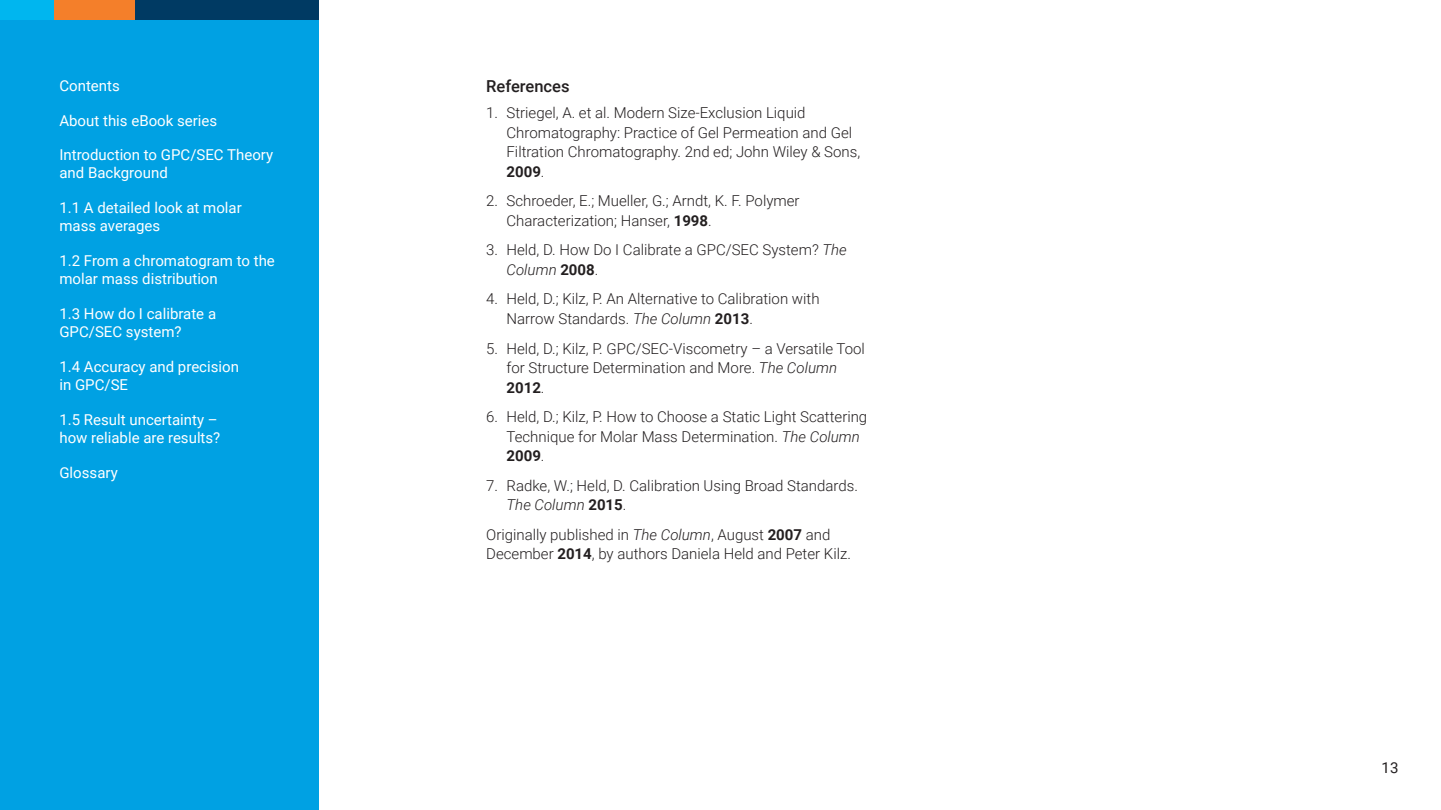
<style>
.page{position:relative;width:1441px;height:810px;background:#fff}
.page>*{position:absolute;margin:0;border:0;box-sizing:border-box;transform-origin:0 0}
.Header_2{font:500 16.5px "Roboto";color:#231f20}
.Indent_for_numbers{font:300 15px/19.5px "Roboto";color:#231f20}
.Contents{font:15px/18px "Roboto";color:#fff}
.Body_text{font:300 15px/19.5px "Roboto";color:#231f20}
.t1{font:15px "Roboto";color:#231f20}
.s1{font-weight:700}
.s2{font-style:italic}
</style>
<div class="page">
<div style="left:0;top:0;width:319px;height:810px;background:#00a1e3"></div>
<div style="left:0;top:0;width:54px;height:20px;background:#00b6ef"></div>
<div style="left:54px;top:0;width:81px;height:20px;background:#f47f2a"></div>
<div style="left:135px;top:0;width:184px;height:20px;background:#003a63"></div>
<p class="Contents" style="left:59px;top:76px;width:62px">Contents</p>
<p class="Contents" style="left:59px;top:111px;width:159px">About this eBook series</p>
<p class="Contents" style="left:59px;top:145px;width:215px">Introduction to GPC/SEC Theory and Background</p>
<p class="Contents" style="left:59px;top:198px;width:184px">1.1 A detailed look at molar mass averages</p>
<p class="Contents" style="left:59px;top:251px;width:217px">1.2 From a chromatogram to the molar mass distribution</p>
<p class="Contents" style="left:59px;top:304px;width:158px">1.3 How do I calibrate a<br>GPC/SEC system?</p>
<p class="Contents" style="left:59px;top:357px;width:181px">1.4 Accuracy and precision in GPC/SE</p>
<p class="Contents" style="left:59px;top:410px;width:162px">1.5 Result uncertainty – how reliable are results?</p>
<p class="Contents" style="left:59px;top:463px;width:60px">Glossary</p>
<p class="Header_2" style="left:486px;top:74px;width:85px">References</p>
<p class="Indent_for_numbers" style="left:506px;top:102px;width:355px;text-indent:-20px">1. Striegel, A. et al. Modern Size-Exclusion Liquid Chromatography: Practice of Gel Permeation and Gel Filtration Chromatography. 2nd ed; John Wiley &amp; Sons, <span class="s1">2009</span>.</p>
<p class="Indent_for_numbers" style="left:506px;top:190px;width:294px;text-indent:-20px">2. Schroeder, E.; Mueller, G.; Arndt, K. F. Polymer<br>Characterization; Hanser, <span class="s1">1998</span>.</p>
<p class="Indent_for_numbers" style="left:506px;top:240px;width:342px;text-indent:-20px">3. Held, D. How Do I Calibrate a GPC/SEC System? <span class="s2">The<br>Column</span> <span class="s1">2008</span>.</p>
<p class="Indent_for_numbers" style="left:506px;top:289px;width:314px;text-indent:-20px">4. Held, D.; Kilz, P. An Alternative to Calibration with<br>Narrow Standards. <span class="s2">The Column</span> <span class="s1">2013</span>.</p>
<p class="Indent_for_numbers" style="left:506px;top:338px;width:360px;text-indent:-20px">5. Held, D.; Kilz, P. GPC/SEC-Viscometry – a Versatile Tool for Structure Determination and More. <span class="s2">The Column<br></span><span class="s1">2012</span>.</p>
<p class="Indent_for_numbers" style="left:506px;top:406px;width:362px;text-indent:-20px">6. Held, D.; Kilz, P. How to Choose a Static Light Scattering<br>Technique for Molar Mass Determination. <span class="s2">The Column<br></span><span class="s1">2009</span>.</p>
<p class="Indent_for_numbers" style="left:506px;top:475px;width:353px;text-indent:-20px">7. Radke, W.; Held, D. Calibration Using Broad Standards.<br><span class="s2">The Column</span> <span class="s1">2015</span>.</p>
<p class="Body_text" style="left:486px;top:524px;width:366px">Originally published in <span class="s2">The Column</span>, August <span class="s1">2007</span> and<br>December <span class="s1">2014</span>, by authors Daniela Held and Peter Kilz.</p>
<p class="t1" style="left:1381px;top:757px;width:18px">13</p>
</div>
